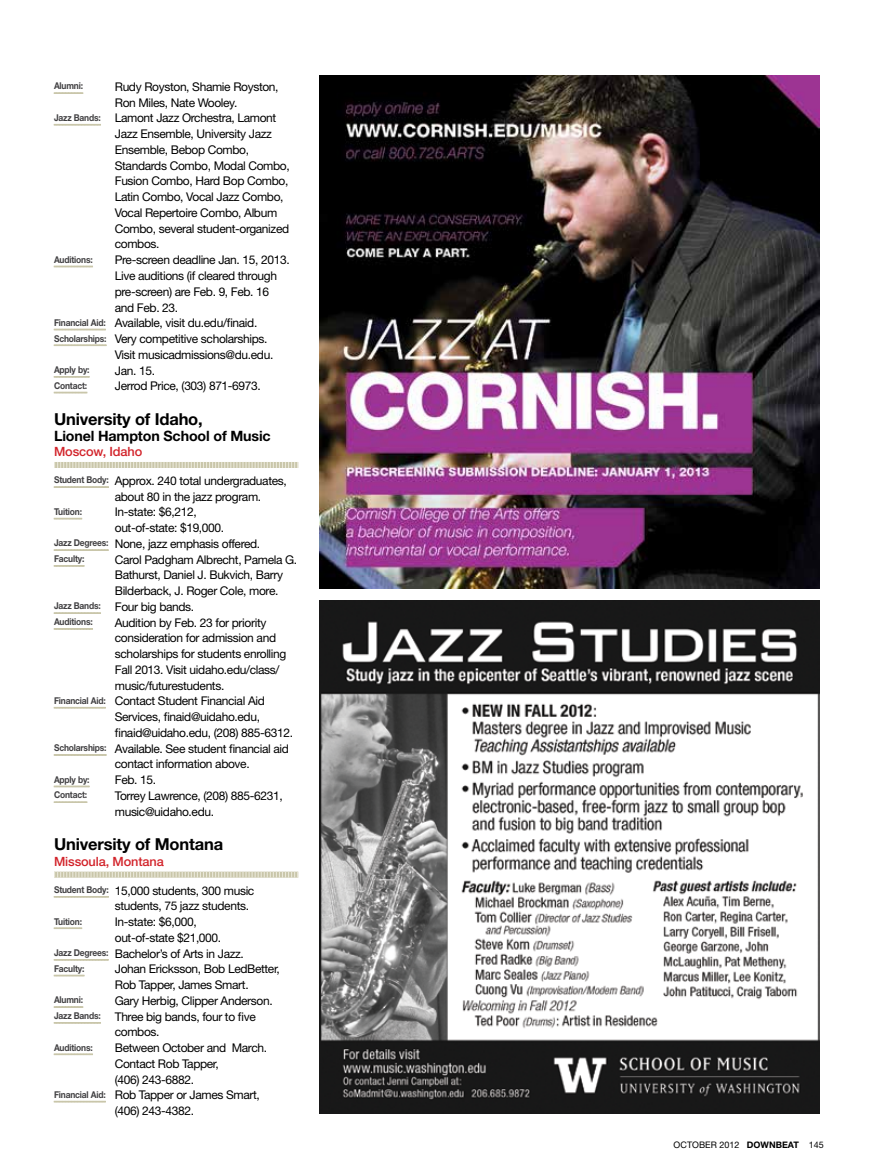
<style>
.page{position:relative;width:878px;height:1175px;background:#fff}
.page>*{position:absolute;margin:0;border:0;box-sizing:border-box;transform-origin:0 0}
.t1{font:700 16.5px "Helvetica Neue";letter-spacing:-.01em;color:#000}
.t2{font:700 14.25px "Helvetica Neue";letter-spacing:-.01em;color:#000}
.t3{font:500 12.75px "Helvetica Neue";letter-spacing:-.01em;color:#d2232a}
.t4{font:12px/15.8px "Helvetica Neue";letter-spacing:-.03em;color:#000}
.t5{font:700 9.3px "Helvetica Neue";letter-spacing:-.02em;color:#414042;scale:.9 1}
.t6{font:9px "Helvetica Neue";color:#000}
.s1{font-weight:700;font-size:9.3px;color:#414042}
.s2{font-weight:700}
</style>
<div class="page">
<svg style="left:54px;top:92px;width:30px;height:2px"></svg>
<svg style="left:54px;top:124px;width:47px;height:1px"></svg>
<svg style="left:54px;top:266px;width:39px;height:1px"></svg>
<svg style="left:54px;top:329px;width:52px;height:1px"></svg>
<svg style="left:54px;top:344px;width:53px;height:2px"></svg>
<svg style="left:54px;top:376px;width:36px;height:1px"></svg>
<svg style="left:54px;top:392px;width:34px;height:1px"></svg>
<svg style="left:54px;top:462px;width:244px;height:6px"></svg>
<svg style="left:54px;top:486px;width:55px;height:2px"></svg>
<svg style="left:54px;top:518px;width:28px;height:1px"></svg>
<svg style="left:54px;top:549px;width:55px;height:2px"></svg>
<svg style="left:54px;top:565px;width:31px;height:1px"></svg>
<svg style="left:54px;top:612px;width:47px;height:2px"></svg>
<svg style="left:54px;top:628px;width:39px;height:1px"></svg>
<svg style="left:54px;top:707px;width:52px;height:1px"></svg>
<svg style="left:54px;top:754px;width:53px;height:1px"></svg>
<svg style="left:54px;top:785px;width:36px;height:2px"></svg>
<svg style="left:54px;top:801px;width:34px;height:2px"></svg>
<svg style="left:54px;top:871px;width:244px;height:6px"></svg>
<svg style="left:54px;top:896px;width:55px;height:1px"></svg>
<svg style="left:54px;top:927px;width:28px;height:2px"></svg>
<svg style="left:54px;top:959px;width:55px;height:1px"></svg>
<svg style="left:54px;top:974px;width:31px;height:2px"></svg>
<svg style="left:54px;top:1006px;width:30px;height:1px"></svg>
<svg style="left:54px;top:1022px;width:47px;height:1px"></svg>
<svg style="left:54px;top:1053px;width:39px;height:2px"></svg>
<svg style="left:54px;top:1100px;width:52px;height:2px"></svg>
<img style="left:320px;top:75px;width:499px;height:513px">
<img style="left:320px;top:600px;width:499px;height:513px">
<p class="t5" style="left:54px;top:80px;width:34px">Alumni:</p>
<p class="t4" style="left:115px;top:79px;width:165px">Rudy Royston, Shamie Royston,</p>
<p class="t4" style="left:115px;top:94px;width:124px">Ron Miles, Nate Wooley.</p>
<p class="t4" style="left:54px;top:110px;width:224px"><span class="s1">Jazz Bands:</span> Lamont Jazz Orchestra, Lamont</p>
<p class="t4" style="left:115px;top:126px;width:159px">Jazz Ensemble, University Jazz</p>
<p class="t4" style="left:115px;top:142px;width:136px">Ensemble, Bebop Combo,</p>
<p class="t4" style="left:115px;top:157px;width:176px">Standards Combo, Modal Combo,</p>
<p class="t4" style="left:115px;top:173px;width:175px">Fusion Combo, Hard Bop Combo,</p>
<p class="t4" style="left:115px;top:189px;width:170px">Latin Combo, Vocal Jazz Combo,</p>
<p class="t4" style="left:115px;top:205px;width:164px">Vocal Repertoire Combo, Album</p>
<p class="t4" style="left:115px;top:220px;width:176px">Combo, several student-organized</p>
<p class="t4" style="left:115px;top:236px;width:46px">combos.</p>
<p class="t5" style="left:54px;top:254px;width:45px">Auditions:</p>
<p class="t4" style="left:115px;top:252px;width:176px">Pre-screen deadline Jan. 15, 2013.</p>
<p class="t4" style="left:115px;top:268px;width:164px">Live auditions (if cleared through</p>
<p class="t4" style="left:115px;top:283px;width:156px">pre-screen) are Feb. 9, Feb. 16</p>
<p class="t4" style="left:115px;top:299px;width:65px">and Feb. 23.</p>
<p class="t4" style="left:54px;top:315px;width:205px"><span class="s1">Financial Aid:</span> Available, visit du.edu/finaid.</p>
<p class="t4" style="left:54px;top:331px;width:215px"><span class="s1">Scholarships:</span> Very competitive scholarships.</p>
<p class="t4" style="left:115px;top:346px;width:160px">Visit musicadmissions@du.edu.</p>
<p class="t5" style="left:54px;top:364px;width:41px">Apply by:</p>
<p class="t4" style="left:115px;top:362px;width:42px">Jan. 15.</p>
<p class="t5" style="left:54px;top:380px;width:38px">Contact:</p>
<p class="t4" style="left:115px;top:378px;width:147px">Jerrod Price, (303) 871-6973.</p>
<h1 class="t1" style="left:54px;top:409px;width:150px">University of Idaho,</h1>
<p class="t2" style="left:54px;top:427px;width:218px">Lionel Hampton School of Music</p>
<p class="t3" style="left:54px;top:444px;width:90px">Moscow, Idaho</p>
<p class="t4" style="left:115px;top:472px;width:173px;text-indent:-61px"><span class="s1">Student Body:</span> Approx. 240 total undergraduates, about 80 in the jazz program.</p>
<p class="t5" style="left:54px;top:506px;width:33px">Tuition:</p>
<p class="t4" style="left:115px;top:504px;width:83px">In-state: $6,212,</p>
<p class="t4" style="left:115px;top:520px;width:111px">out-of-state: $19,000.</p>
<p class="t4" style="left:54px;top:535px;width:208px"><span class="s1">Jazz Degrees:</span> None, jazz emphasis offered.</p>
<p class="t5" style="left:54px;top:553px;width:35px">Faculty:</p>
<p class="t4" style="left:115px;top:551px;width:184px">Carol Padgham Albrecht, Pamela G.</p>
<p class="t4" style="left:115px;top:567px;width:170px">Bathurst, Daniel J. Bukvich, Barry</p>
<p class="t4" style="left:115px;top:583px;width:165px">Bilderback, J. Roger Cole, more.</p>
<p class="t4" style="left:54px;top:598px;width:142px"><span class="s1">Jazz Bands:</span> Four big bands.</p>
<p class="t5" style="left:54px;top:616px;width:45px">Auditions:</p>
<p class="t4" style="left:115px;top:614px;width:153px">Audition by Feb. 23 for priority</p>
<p class="t4" style="left:115px;top:630px;width:163px">consideration for admission and</p>
<p class="t4" style="left:115px;top:646px;width:173px">scholarships for students enrolling</p>
<p class="t4" style="left:115px;top:661px;width:166px">Fall 2013. Visit uidaho.edu/class/</p>
<p class="t4" style="left:115px;top:677px;width:111px">music/futurestudents.</p>
<p class="t4" style="left:54px;top:693px;width:212px"><span class="s1">Financial Aid:</span> Contact Student Financial Aid</p>
<p class="t4" style="left:115px;top:709px;width:147px">Services, finaid@uidaho.edu,</p>
<p class="t4" style="left:115px;top:724px;width:180px">finaid@uidaho.edu, (208) 885-6312.</p>
<p class="t4" style="left:54px;top:740px;width:236px"><span class="s1">Scholarships:</span> Available. See student financial aid</p>
<p class="t4" style="left:115px;top:756px;width:136px">contact information above.</p>
<p class="t5" style="left:54px;top:773px;width:41px">Apply by:</p>
<p class="t4" style="left:115px;top:772px;width:43px">Feb. 15.</p>
<p class="t5" style="left:54px;top:789px;width:38px">Contact:</p>
<p class="t4" style="left:115px;top:787px;width:169px">Torrey Lawrence, (208) 885-6231, music@uidaho.edu.</p>
<h1 class="t1" style="left:54px;top:834px;width:171px">University of Montana</h1>
<p class="t3" style="left:54px;top:854px;width:111px">Missoula, Montana</p>
<p class="t4" style="left:115px;top:882px;width:141px;text-indent:-61px"><span class="s1">Student Body:</span> 15,000 students, 300 music students, 75 jazz students.</p>
<p class="t5" style="left:54px;top:915px;width:33px">Tuition:</p>
<p class="t4" style="left:115px;top:913px;width:83px">In-state: $6,000,</p>
<p class="t4" style="left:115px;top:929px;width:108px">out-of-state $21,000.</p>
<p class="t4" style="left:54px;top:945px;width:191px"><span class="s1">Jazz Degrees:</span> Bachelor’s of Arts in Jazz.</p>
<p class="t5" style="left:54px;top:962px;width:35px">Faculty:</p>
<p class="t4" style="left:115px;top:961px;width:167px">Johan Ericksson, Bob LedBetter,<br>Rob Tapper, James Smart.</p>
<p class="t5" style="left:54px;top:994px;width:34px">Alumni:</p>
<p class="t4" style="left:115px;top:992px;width:159px">Gary Herbig, Clipper Anderson.</p>
<p class="t4" style="left:54px;top:1008px;width:203px"><span class="s1">Jazz Bands:</span> Three big bands, four to five</p>
<p class="t4" style="left:115px;top:1024px;width:46px">combos.</p>
<p class="t5" style="left:54px;top:1041px;width:45px">Auditions:</p>
<p class="t4" style="left:115px;top:1039px;width:154px">Between October and March.</p>
<p class="t4" style="left:115px;top:1055px;width:105px">Contact Rob Tapper,</p>
<p class="t4" style="left:115px;top:1071px;width:81px">(406) 243-6882.</p>
<p class="t4" style="left:54px;top:1087px;width:207px"><span class="s1">Financial Aid:</span> Rob Tapper or James Smart,</p>
<p class="t4" style="left:115px;top:1102px;width:81px">(406) 243-4382.</p>
<p class="t6" style="left:673px;top:1139px;width:152px">OCTOBER 2012 <span class="s2">DOWNBEAT</span> 145</p>
</div>
